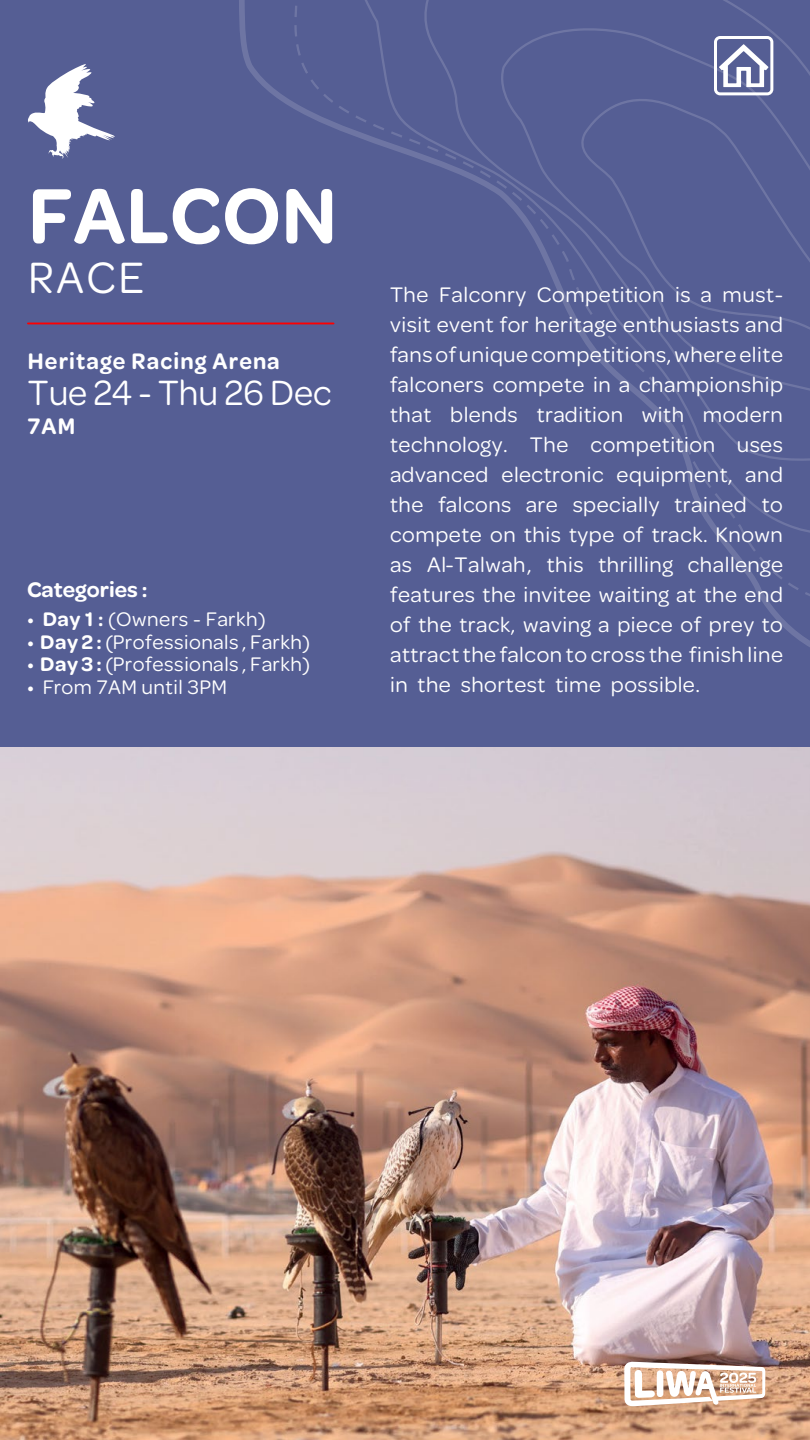
<style>
.page{position:relative;width:810px;height:1440px;background:#fff}
.page>*{position:absolute;margin:0;border:0;box-sizing:border-box;transform-origin:0 0}
.t1{font:600 83.25px "Omnes Arabic";letter-spacing:.01em;color:#fff;scale:.95 1}
.t2{font:46.88px "Omnes Arabic";color:#fff;scale:.95 1}
.t3{font:37.5px "Omnes Arabic";color:#fff;scale:.95 1}
.t4{font:600 24px "Omnes Arabic";letter-spacing:.05em;color:#fff;scale:.95 1}
.t5{font:22.5px/30px "Omnes Arabic";letter-spacing:.025em;color:#fff;text-align:justify}
.t6{font:600 22.5px "Omnes Arabic";color:#fff}
.t7{font:21px "Omnes Arabic";letter-spacing:.025em;color:#fff}
.s1{font-weight:500}
.s2{font-weight:600}
</style>
<div class="page">
<div style="left:0;top:0;width:810px;height:761px;background:#555e94"></div>
<svg style="left:194px;top:0;width:616px;height:647px"></svg>
<img style="left:0;top:747px;width:810px;height:693px">
<svg style="left:28px;top:64px;width:87px;height:95px"></svg>
<hr style="left:28px;top:323px;width:306px;height:1px;background:#f00">
<svg style="left:624px;top:1362px;width:141px;height:44px"></svg>
<svg style="left:714px;top:36px;width:59px;height:59px"></svg>
<h1 class="t1" style="left:28px;top:166px;width:326px">FALCON</h1>
<h2 class="t2" style="left:28px;top:251px;width:124px">RACE</h2>
<p class="t4" style="left:28px;top:347px;width:266px">Heritage Racing Arena</p>
<h3 class="t3" style="left:28px;top:371px;width:321px">Tue 24 - Thu 26 Dec</h3>
<p class="t4" style="left:28px;top:412px;width:51px">7AM</p>
<p class="t6" style="left:27px;top:576px;width:122px">Categories :</p>
<p class="t7" style="left:27px;top:607px;width:240px"><span class="s1">•</span> <span class="s2">Day 1 :</span> (Owners - Farkh)</p>
<p class="t7" style="left:27px;top:630px;width:285px"><span class="s1">•</span> <span class="s2">Day 2 :</span>(Professionals , Farkh)</p>
<p class="t7" style="left:27px;top:652px;width:285px"><span class="s1">•</span> <span class="s2">Day 3 :</span> (Professionals , Farkh)</p>
<p class="t7" style="left:27px;top:675px;width:202px"><span class="s1">•</span> From 7AM until 3PM</p>
<p class="t5" style="left:390px;top:282px;width:394px">The Falconry Competition is a must&shy;visit event for heritage enthusiasts and fans of unique competitions, where elite falconers compete in a championship that blends tradition with modern technology. The competition uses advanced electronic equipment, and the falcons are specially trained to compete on this type of track. Known as Al-Talwah, this thrilling challenge features the invitee waiting at the end of the track, waving a piece of prey to attract the falcon to cross the finish line in the shortest time possible.</p>
</div>
